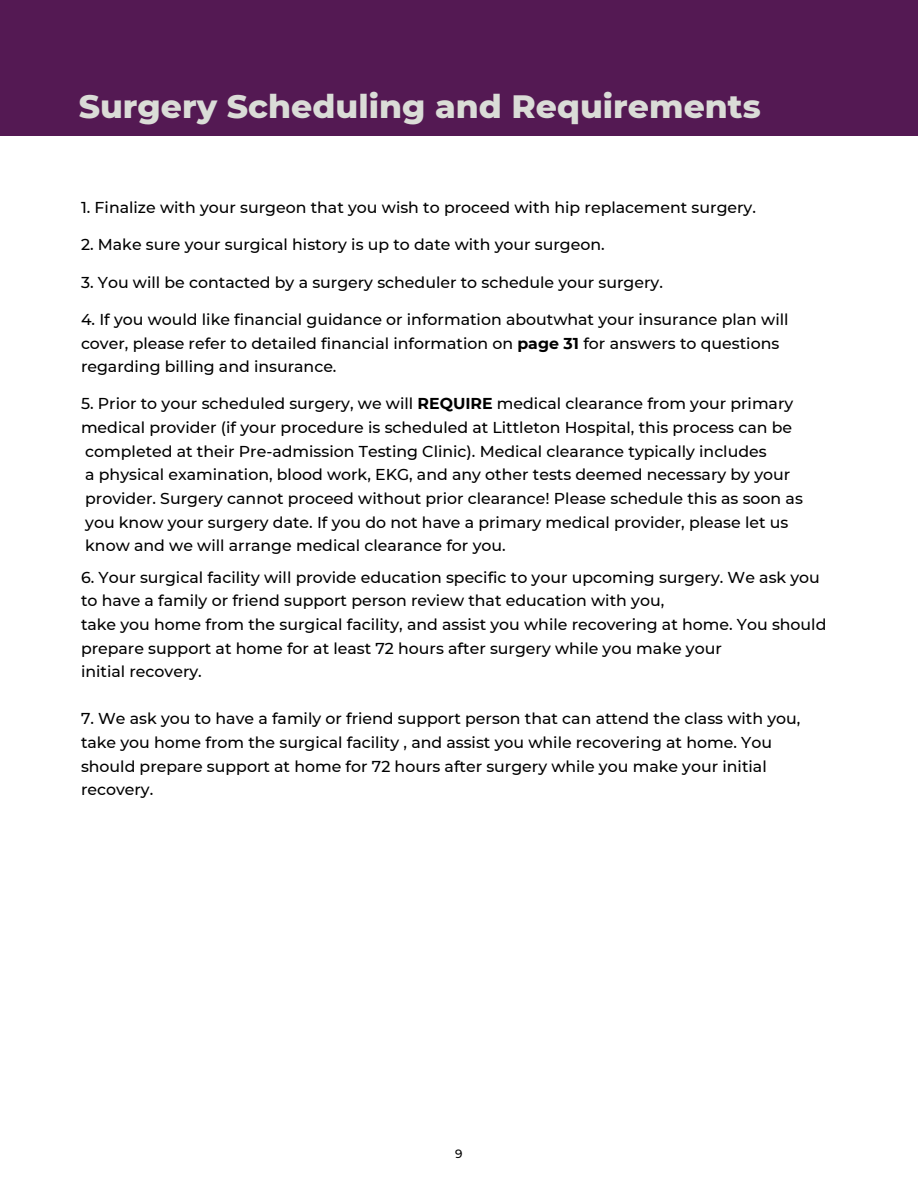
<style>
.page{position:relative;width:918px;height:1188px;background:#fff}
.page>*{position:absolute;margin:0;border:0;box-sizing:border-box;transform-origin:0 0}
.t1{font:800 33px "Montserrat";color:#dadcd7}
.t2{font:500 15.75px/23.7px "Montserrat";color:#000}
.t3{font:500 12px "Montserrat";color:#000}
.s1{font-weight:700}
</style>
<div class="page">
<div style="left:0;top:0;width:918px;height:135px;background:#541953"></div>
<h1 class="t1" style="left:79px;top:86px;width:683px">Surgery Scheduling and Requirements</h1>
<p class="t2" style="left:81px;top:195px;width:677px">1. Finalize with your surgeon that you wish to proceed with hip replacement surgery.</p>
<p class="t2" style="left:81px;top:232px;width:525px">2. Make sure your surgical history is up to date with your surgeon.</p>
<p class="t2" style="left:81px;top:270px;width:583px">3. You will be contacted by a surgery scheduler to schedule your surgery.</p>
<p class="t2" style="left:81px;top:308px;width:709px">4. If you would like financial guidance or information aboutwhat your insurance plan will cover, please refer to detailed financial information on <span class="s1">page 31</span> for answers to questions regarding billing and insurance.</p>
<p class="t2" style="left:81px;top:392px;width:723px">5. Prior to your scheduled surgery, we will <span class="s1">REQUIRE</span> medical clearance from your primary medical provider (if your procedure is scheduled at Littleton Hospital, this process can be completed at their Pre-admission Testing Clinic). Medical clearance typically includes<br>a physical examination, blood work, EKG, and any other tests deemed necessary by your provider. Surgery cannot proceed without prior clearance! Please schedule this as soon as you know your surgery date. If you do not have a primary medical provider, please let us know and we will arrange medical clearance for you.</p>
<p class="t2" style="left:81px;top:565px;width:747px">6. Your surgical facility will provide education specific to your upcoming surgery. We ask you to have a family or friend support person review that education with you,<br>take you home from the surgical facility, and assist you while recovering at home. You should prepare support at home for at least 72 hours after surgery while you make your<br>initial recovery.</p>
<p class="t2" style="left:81px;top:707px;width:721px">7. We ask you to have a family or friend support person that can attend the class with you, take you home from the surgical facility , and assist you while recovering at home. You should prepare support at home for 72 hours after surgery while you make your initial recovery.</p>
<p class="t3" style="left:455px;top:1146px;width:9px">9</p>
</div>
